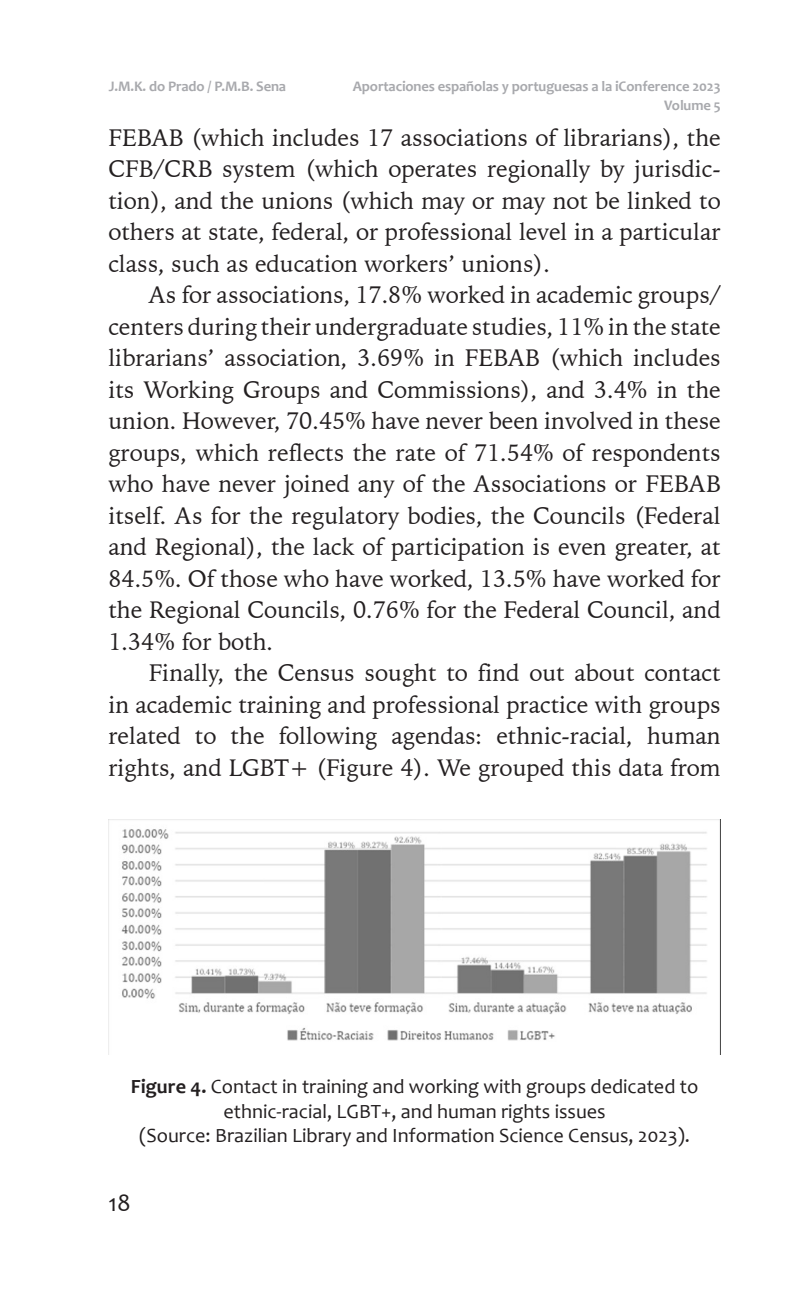
<style>
.page{position:relative;width:810px;height:1296px;background:#fff}
.page>*{position:absolute;margin:0;border:0;box-sizing:border-box;transform-origin:0 0}
.t1{font:24.75px "Candara";color:#231f20}
.Para{font:23.62px/31.5px "Iowan Old Style BT";color:#231f20;text-align:justify}
.FigCap{font:20.25px/24.8px "Candara";color:#231f20;text-align:center}
.FigSrc{font:20.25px "Candara";color:#231f20}
.t2{font:700 14.62px "Candara";letter-spacing:-.01em;color:#a8a9ad}
.s1{font-weight:700}
</style>
<div class="page">
<img style="left:108px;top:820px;width:613px;height:235px">
<p class="t2" style="left:109px;top:77px;width:179px">J.M.K. do Prado / P.M.B. Sena</p>
<p class="t2" style="left:353px;top:77px;width:369px">Aportaciones españolas y portuguesas a la iConference 2023</p>
<p class="Para" style="left:108px;top:121px;width:614px">FEBAB (which includes 17 associations of librarians), the CFB/CRB system (which operates regionally by jurisdic&shy;tion), and the unions (which may or may not be linked to others at state, federal, or professional level in a particular class, such as education workers’ unions).</p>
<p class="Para" style="left:108px;top:279px;width:614px;text-indent:41px">As for associations, 17.8% worked in academic groups/ centers during their undergraduate studies, 11% in the state librarians’ association, 3.69% in FEBAB (which includes its Working Groups and Commissions), and 3.4% in the union. However, 70.45% have never been involved in these groups, which reflects the rate of 71.54% of respondents who have never joined any of the Associations or FEBAB itself. As for the regulatory bodies, the Councils (Federal and Regional), the lack of participation is even greater, at 84.5%. Of those who have worked, 13.5% have worked for the Regional Councils, 0.76% for the Federal Council, and 1.34% for both.</p>
<p class="Para" style="left:108px;top:657px;width:614px;text-indent:41px">Finally, the Census sought to find out about contact in academic training and professional practice with groups related to the following agendas: ethnic-racial, human rights, and LGBT+ (Figure 4). We grouped this data from</p>
<p class="t2" style="left:664px;top:96px;width:58px">Volume 5</p>
<p class="FigCap" style="left:131px;top:1074px;width:569px"><span class="s1">Figure 4.</span> Contact in training and working with groups dedicated to ethnic-racial, LGBT+, and human rights issues</p>
<p class="FigSrc" style="left:139px;top:1123px;width:552px">(Source: Brazilian Library and Information Science Census, 2023).</p>
<p class="t1" style="left:108px;top:1187px;width:24px">18</p>
</div>
